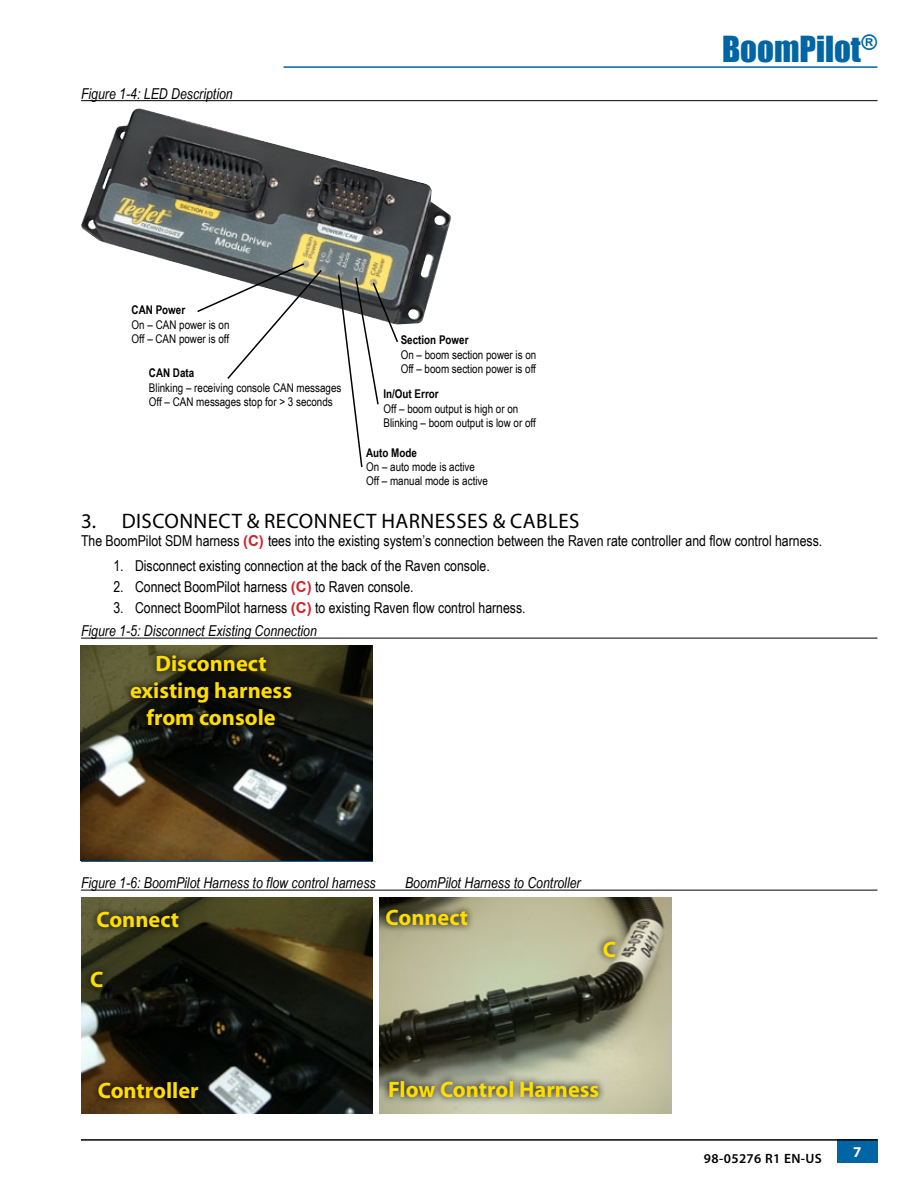
<style>
.page{position:relative;width:918px;height:1188px;background:#fff}
.page>*{position:absolute;margin:0;border:0;box-sizing:border-box;transform-origin:0 0}
.t1{font:33px "Impact";color:#0065a4}
.t2{font:700 22.35px/26.8px "Myriad Pro";color:#fd0;text-align:center}
.t3{font:21px "Myriad Pro";letter-spacing:.02em;color:#000}
.t4{font:15px/22.8px "Arial Narrow";color:#000}
.t5{font:italic 15px "Arial Narrow";color:#000}
.t6{font:700 15px "Myriad Pro";color:#fff}
.t7{font:600 13.5px "Myriad Pro";letter-spacing:.03em;color:#000}
.t8{font:12px/14.4px "Arial Narrow";color:#000}
.t9{font:700 12px "Arial Narrow";color:#000}
.s1{font-family:"Arial";font-weight:700;color:#d2232a}
.s2{font-style:italic}
</style>
<div class="page">
<div style="left:837px;top:1139px;width:41px;height:24px;background:#0065a4"></div>
<hr style="left:81px;top:1139px;width:797px;height:2px;background:#000">
<hr style="left:284px;top:66px;width:594px;height:2px;background:#0065a4">
<hr style="left:81px;top:100px;width:797px;height:1px;background:#000">
<hr style="left:81px;top:638px;width:797px;height:1px;background:#000">
<hr style="left:81px;top:890px;width:797px;height:1px;background:#000">
<img style="left:81px;top:108px;width:370px;height:216px">
<svg style="left:337px;top:273px;width:62px;height:194px"></svg>
<svg style="left:196px;top:262px;width:127px;height:117px"></svg>
<img style="left:81px;top:646px;width:292px;height:215px">
<img style="left:81px;top:898px;width:292px;height:216px">
<img style="left:379px;top:898px;width:292px;height:216px">
<div style="left:122px;top:648px;width:177px;height:85px;background:#000;opacity:.75"></div>
<div style="left:89px;top:904px;width:97px;height:31px;background:#000;opacity:.75"></div>
<div style="left:596px;top:934px;width:27px;height:31px;background:#000;opacity:.75"></div>
<div style="left:381px;top:1073px;width:225px;height:32px;background:#000;opacity:.75"></div>
<div style="left:378px;top:902px;width:97px;height:31px;background:#000;opacity:.75"></div>
<div style="left:83px;top:964px;width:27px;height:32px;background:#000;opacity:.75"></div>
<div style="left:91px;top:1073px;width:116px;height:33px;background:#000;opacity:.75"></div>
<p class="t5" style="left:81px;top:83px;width:153px">Figure 1-4: LED Description</p>
<p class="t9" style="left:132px;top:301px;width:55px">CAN Power</p>
<p class="t8" style="left:132px;top:317px;width:99px">On – CAN power is on<br>Off – CAN power is off</p>
<p class="t9" style="left:149px;top:364px;width:47px">CAN Data</p>
<p class="t8" style="left:149px;top:380px;width:194px">Blinking – receiving console CAN messages<br>Off – CAN messages stop for &gt; 3 seconds</p>
<p class="t9" style="left:401px;top:331px;width:69px">Section Power</p>
<p class="t8" style="left:401px;top:347px;width:137px">On – boom section power is on<br>Off – boom section power is off</p>
<p class="t9" style="left:383px;top:385px;width:57px">In/Out Error</p>
<p class="t8" style="left:383px;top:401px;width:154px">Off – boom output is high or on<br>Blinking – boom output is low or off</p>
<p class="t9" style="left:366px;top:443px;width:52px">Auto Mode</p>
<p class="t8" style="left:366px;top:459px;width:123px">On – auto mode is active<br>Off – manual mode is active</p>
<h1 class="t1" style="left:722px;top:24px;width:157px">BoomPilot<sup>®</sup></h1>
<h3 class="t3" style="left:81px;top:508px;width:498px">3. DISCONNECT &amp; RECONNECT HARNESSES &amp; CABLES</h3>
<p class="t4" style="left:81px;top:529px;width:743px">The BoomPilot SDM harness <span class="s1">(C)</span> tees into the existing system’s connection between the Raven rate controller and flow control harness.</p>
<p class="t4" style="left:113px;top:554px;width:378px">1. Disconnect existing connection at the back of the Raven console.</p>
<p class="t4" style="left:113px;top:575px;width:302px">2. Connect BoomPilot harness <span class="s1">(C)</span> to Raven console.</p>
<p class="t4" style="left:81px;top:596px;width:446px;text-indent:32px">3. Connect BoomPilot harness <span class="s1">(C)</span> to existing Raven flow control harness.<br><span class="s2">Figure 1-5: Disconnect Existing Connection</span></p>
<h2 class="t2" style="left:130px;top:650px;width:164px">Disconnect existing harness from console</h2>
<p class="t5" style="left:81px;top:872px;width:296px">Figure 1-6: BoomPilot Harness to flow control harness</p>
<p class="t5" style="left:405px;top:872px;width:177px">BoomPilot Harness to Controller</p>
<h2 class="t2" style="left:96px;top:905px;width:84px">Connect</h2>
<h2 class="t2" style="left:90px;top:966px;width:15px">C</h2>
<h2 class="t2" style="left:98px;top:1076px;width:103px">Controller</h2>
<h2 class="t2" style="left:386px;top:903px;width:84px">Connect</h2>
<h2 class="t2" style="left:603px;top:935px;width:15px">C</h2>
<h2 class="t2" style="left:388px;top:1075px;width:213px">Flow Control Harness</h2>
<p class="t7" style="left:704px;top:1150px;width:120px">98-05276 R1 EN-US</p>
<p class="t6" style="left:853px;top:1142px;width:10px">7</p>
</div>
